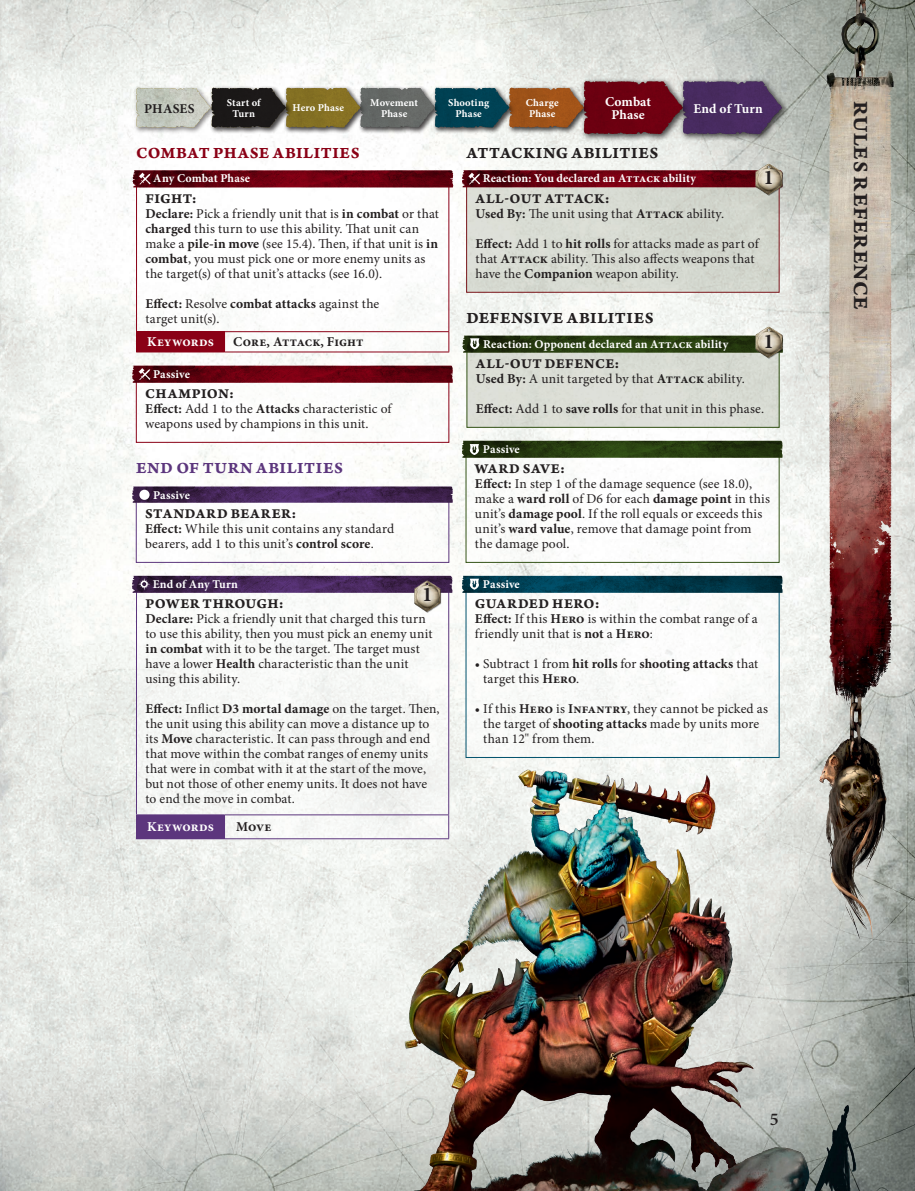
<style>
.page{position:relative;width:915px;height:1191px;background:#fff}
.page>*{position:absolute;margin:0;border:0;box-sizing:border-box;transform-origin:0 0}
.t1{font:21.3px "Arno Pro Bold Caption";letter-spacing:.03em;color:#231f20}
.t2{font:700 20.85px "Minion Pro";color:#231f20}
.t3{font:600 18px "Minion Pro";color:#231f20}
.t4{font:16.5px "Arno Pro Bold Caption";letter-spacing:.03em;color:#231f20}
.t5{font:16.5px "Arno Pro Bold Caption";letter-spacing:.03em;color:#8a0116}
.t6{font:16.5px "Arno Pro Bold Caption";letter-spacing:.045em;color:#5c367d}
.t7{font:14.25px "Arno Pro Bold Caption";letter-spacing:.03em;color:#231f20}
.t8{font:14.25px "Arno Pro Bold Caption";letter-spacing:.055em;color:#231f20}
.t9{font:14.25px "Arno Pro Bold Caption";letter-spacing:.05em;color:#231f20}
.t10{font:13.5px/15px "Minion Pro";letter-spacing:.01em;color:#231f20}
.t11{font:700 13.5px/13.5px "Minion Pro";letter-spacing:.005em;color:#fff;text-align:center}
.t12{font:700 13.5px "Minion Pro";letter-spacing:.005em;color:#231f20}
.t13{font:700 12px "Minion Pro";letter-spacing:.005em;color:#fff}
.t14{font:700 12px "Minion Pro";letter-spacing:-.015em;color:#fff}
.t15{font:700 10.5px/10.5px "Minion Pro";letter-spacing:.005em;color:#fff;text-align:center}
.s1{font-weight:700}
</style>
<div class="page">
<img style="left:0;top:0;width:914px;height:1191px">
<img style="left:802px;top:690px;width:14px;height:63px">
<img style="left:827px;top:0;width:84px;height:20px">
<img style="left:824px;top:2px;width:72px;height:44px">
<img style="left:816px;top:46px;width:93px;height:170px">
<img style="left:816px;top:216px;width:93px;height:537px">
<div style="left:134px;top:86px;width:83px;height:48px;background:#231f20;opacity:.55"></div>
<div style="left:579px;top:77px;width:111px;height:65px;background:#231f20;opacity:.55"></div>
<div style="left:678px;top:77px;width:111px;height:65px;background:#231f20;opacity:.55"></div>
<svg style="left:136px;top:81px;width:645px;height:53px"></svg>
<img style="left:217px;top:753px;width:697px;height:438px">
<div style="left:466px;top:185px;width:312px;height:107px;background:#d6dad1"></div>
<div style="left:466px;top:185px;width:313px;height:108px;border:1px solid #7a161b"></div>
<svg style="left:461px;top:170px;width:288px;height:17px"></svg>
<img style="left:749px;top:158px;width:38px;height:41px">
<div style="left:466px;top:338px;width:312px;height:89px;background:#daddd5"></div>
<div style="left:466px;top:337px;width:313px;height:91px;border:1px solid #345317"></div>
<svg style="left:462px;top:336px;width:287px;height:17px"></svg>
<div style="left:466px;top:578px;width:312px;height:179px;background:#fff"></div>
<div style="left:465px;top:578px;width:314px;height:180px;border:1px solid #00516c"></div>
<svg style="left:461px;top:576px;width:321px;height:17px"></svg>
<div style="left:466px;top:448px;width:312px;height:114px;background:#fff"></div>
<div style="left:465px;top:447px;width:314px;height:116px;border:1px solid #345317"></div>
<svg style="left:461px;top:441px;width:321px;height:17px"></svg>
<img style="left:749px;top:322px;width:38px;height:40px">
<div style="left:136px;top:182px;width:313px;height:170px;background:#fff"></div>
<div style="left:136px;top:332px;width:88px;height:20px;background:#8a0116"></div>
<hr style="left:136px;top:183px;width:1px;height:148px;background:#8a0116">
<hr style="left:448px;top:183px;width:1px;height:148px;background:#8a0116">
<hr style="left:136px;top:331px;width:88px;height:1px;background:#8a0116">
<hr style="left:224px;top:331px;width:225px;height:1px;background:#8a0116">
<svg style="left:224px;top:332px;width:1px;height:19px"></svg>
<svg style="left:448px;top:332px;width:1px;height:19px"></svg>
<hr style="left:224px;top:351px;width:225px;height:1px;background:#8a0116">
<svg style="left:132px;top:170px;width:321px;height:17px"></svg>
<div style="left:136px;top:368px;width:312px;height:74px;background:#fff"></div>
<div style="left:136px;top:367px;width:313px;height:76px;border:1px solid #8a0116"></div>
<svg style="left:132px;top:366px;width:321px;height:17px"></svg>
<div style="left:136px;top:489px;width:312px;height:73px;background:#fff"></div>
<div style="left:136px;top:488px;width:313px;height:75px;border:1px solid #5c367d"></div>
<img style="left:132px;top:486px;width:321px;height:17px">
<div style="left:139px;top:490px;width:10px;height:10px;background:#fff;border-radius:50%"></div>
<div style="left:136px;top:589px;width:313px;height:250px;background:#f6f8f6"></div>
<div style="left:136px;top:815px;width:88px;height:23px;background:#5c367d"></div>
<hr style="left:136px;top:590px;width:1px;height:224px;background:#5c367d">
<hr style="left:448px;top:590px;width:1px;height:224px;background:#5c367d">
<hr style="left:136px;top:814px;width:88px;height:1px;background:#5c367d">
<hr style="left:224px;top:814px;width:225px;height:1px;background:#5c367d">
<svg style="left:224px;top:815px;width:1px;height:23px"></svg>
<svg style="left:448px;top:815px;width:1px;height:23px"></svg>
<hr style="left:136px;top:838px;width:88px;height:1px;background:#5c367d">
<hr style="left:224px;top:838px;width:225px;height:1px;background:#5c367d">
<svg style="left:131px;top:576px;width:322px;height:17px"></svg>
<img style="left:408px;top:575px;width:38px;height:38px">
<p class="t12" style="left:144px;top:99px;width:52px">PHASES</p>
<p class="t15" style="left:227px;top:97px;width:36px">Start of<br>Turn</p>
<p class="t15" style="left:292px;top:103px;width:53px">Hero Phase</p>
<p class="t15" style="left:370px;top:97px;width:49px">Movement<br>Phase</p>
<p class="t15" style="left:448px;top:97px;width:43px">Shooting<br>Phase</p>
<p class="t15" style="left:525px;top:97px;width:34px">Charge<br>Phase</p>
<p class="t11" style="left:605px;top:95px;width:47px">Combat<br>Phase</p>
<p class="t11" style="left:693px;top:101px;width:71px">End of Turn</p>
<p class="t5" style="left:136px;top:143px;width:225px">COMBAT PHASE ABILITIES</p>
<p class="t13" style="left:153px;top:170px;width:98px">Any Combat Phase</p>
<p class="t7" style="left:145px;top:190px;width:53px">FIGHT:</p>
<p class="t10" style="left:145px;top:206px;width:295px"><span class="s1">Declare:</span> Pick a friendly unit that is <span class="s1">in combat</span> or that <span class="s1">charged</span> this turn to use this ability. That unit can make a <span class="s1">pile‑in move</span> (see 15.4). Then, if that unit is <span class="s1">in combat</span>, you must pick one or more enemy units as the target(s) of that unit’s attacks (see 16.0).</p>
<p class="t10" style="left:145px;top:296px;width:235px"><span class="s1">Effect:</span> Resolve <span class="s1">combat attacks</span> against the target unit(s).</p>
<p class="t11" style="left:147px;top:334px;width:68px">Keywords</p>
<p class="t12" style="left:233px;top:332px;width:132px">Core, Attack, Fight</p>
<p class="t13" style="left:153px;top:365px;width:38px">Passive</p>
<p class="t7" style="left:145px;top:385px;width:90px">CHAMPION:</p>
<p class="t10" style="left:145px;top:401px;width:248px"><span class="s1">Effect:</span> Add 1 to the <span class="s1">Attacks</span> characteristic of weapons used by champions in this unit.</p>
<p class="t6" style="left:136px;top:458px;width:208px">END OF TURN ABILITIES</p>
<p class="t13" style="left:153px;top:486px;width:38px">Passive</p>
<p class="t8" style="left:145px;top:505px;width:153px">STANDARD BEARER:</p>
<p class="t10" style="left:145px;top:521px;width:250px"><span class="s1">Effect:</span> While this unit contains any standard bearers, add 1 to this unit’s <span class="s1">control score</span>.</p>
<p class="t4" style="left:466px;top:143px;width:193px">ATTACKING ABILITIES</p>
<p class="t14" style="left:482px;top:170px;width:215px">Reaction: You declared an Attack ability</p>
<h2 class="t2" style="left:763px;top:163px;width:12px">1</h2>
<p class="t7" style="left:475px;top:190px;width:136px">ALL-OUT ATTACK:</p>
<p class="t10" style="left:475px;top:206px;width:250px"><span class="s1">Used By:</span> The unit using that <span class="s1">Attack</span> ability.</p>
<p class="t10" style="left:475px;top:236px;width:285px"><span class="s1">Effect:</span> Add 1 to <span class="s1">hit rolls</span> for attacks made as part of that <span class="s1">Attack</span> ability. This also affects weapons that have the <span class="s1">Companion</span> weapon ability.</p>
<p class="t4" style="left:466px;top:308px;width:189px">DEFENSIVE ABILITIES</p>
<p class="t13" style="left:483px;top:335px;width:247px">Reaction: Opponent declared an Attack ability</p>
<h2 class="t2" style="left:763px;top:326px;width:12px">1</h2>
<p class="t7" style="left:475px;top:355px;width:145px">ALL-OUT DEFENCE:</p>
<p class="t10" style="left:475px;top:371px;width:270px"><span class="s1">Used By:</span> A unit targeted by that <span class="s1">Attack</span> ability.</p>
<p class="t10" style="left:475px;top:401px;width:290px"><span class="s1">Effect:</span> Add 1 to <span class="s1">save rolls</span> for that unit in this phase.</p>
<p class="t13" style="left:483px;top:441px;width:38px">Passive</p>
<p class="t9" style="left:475px;top:460px;width:92px">WARD SAVE:</p>
<p class="t10" style="left:474px;top:476px;width:296px"><span class="s1">Effect:</span> In step 1 of the damage sequence (see 18.0), make a <span class="s1">ward roll</span> of D6 for each <span class="s1">damage point</span> in this unit’s <span class="s1">damage pool</span>. If the roll equals or exceeds this unit’s <span class="s1">ward value</span>, remove that damage point from the damage pool.</p>
<p class="t13" style="left:153px;top:575px;width:87px">End of Any Turn</p>
<h2 class="t2" style="left:422px;top:580px;width:12px">1</h2>
<p class="t7" style="left:145px;top:595px;width:140px">POWER THROUGH:</p>
<p class="t10" style="left:145px;top:611px;width:288px"><span class="s1">Declare:</span> Pick a friendly unit that charged this turn to use this ability, then you must pick an enemy unit <span class="s1">in combat</span> with it to be the target. The target must have a lower <span class="s1">Health</span> characteristic than the unit using this ability.</p>
<p class="t10" style="left:145px;top:701px;width:295px"><span class="s1">Effect:</span> Inflict <span class="s1">D3 mortal damage</span> on the target. Then, the unit using this ability can move a distance up to its <span class="s1">Move</span> characteristic. It can pass through and end that move within the combat ranges of enemy units that were in combat with it at the start of the move, but not those of other enemy units. It does not have to end the move in combat.</p>
<p class="t11" style="left:147px;top:819px;width:68px">Keywords</p>
<p class="t12" style="left:236px;top:817px;width:37px">Move</p>
<p class="t13" style="left:483px;top:575px;width:38px">Passive</p>
<p class="t7" style="left:475px;top:595px;width:126px">GUARDED HERO:</p>
<p class="t10" style="left:474px;top:611px;width:284px"><span class="s1">Effect:</span> If this <span class="s1">Hero</span> is within the combat range of a friendly unit that is <span class="s1">not</span> a <span class="s1">Hero</span>:</p>
<p class="t10" style="left:483px;top:656px;width:276px;text-indent:-8px">• Subtract 1 from <span class="s1">hit rolls</span> for <span class="s1">shooting attacks</span> that target this <span class="s1">Hero</span>.</p>
<p class="t10" style="left:483px;top:701px;width:286px;text-indent:-8px">• If this <span class="s1">Hero</span> is <span class="s1">Infantry</span>, they cannot be picked as the target of <span class="s1">shooting attacks</span> made by units more than 12" from them.</p>
<h1 class="t1" style="left:873px;top:101px;width:210px;rotate:90deg">RULES REFERENCE</h1>
<h3 class="t3" style="left:769px;top:1106px;width:10px">5</h3>
</div>
